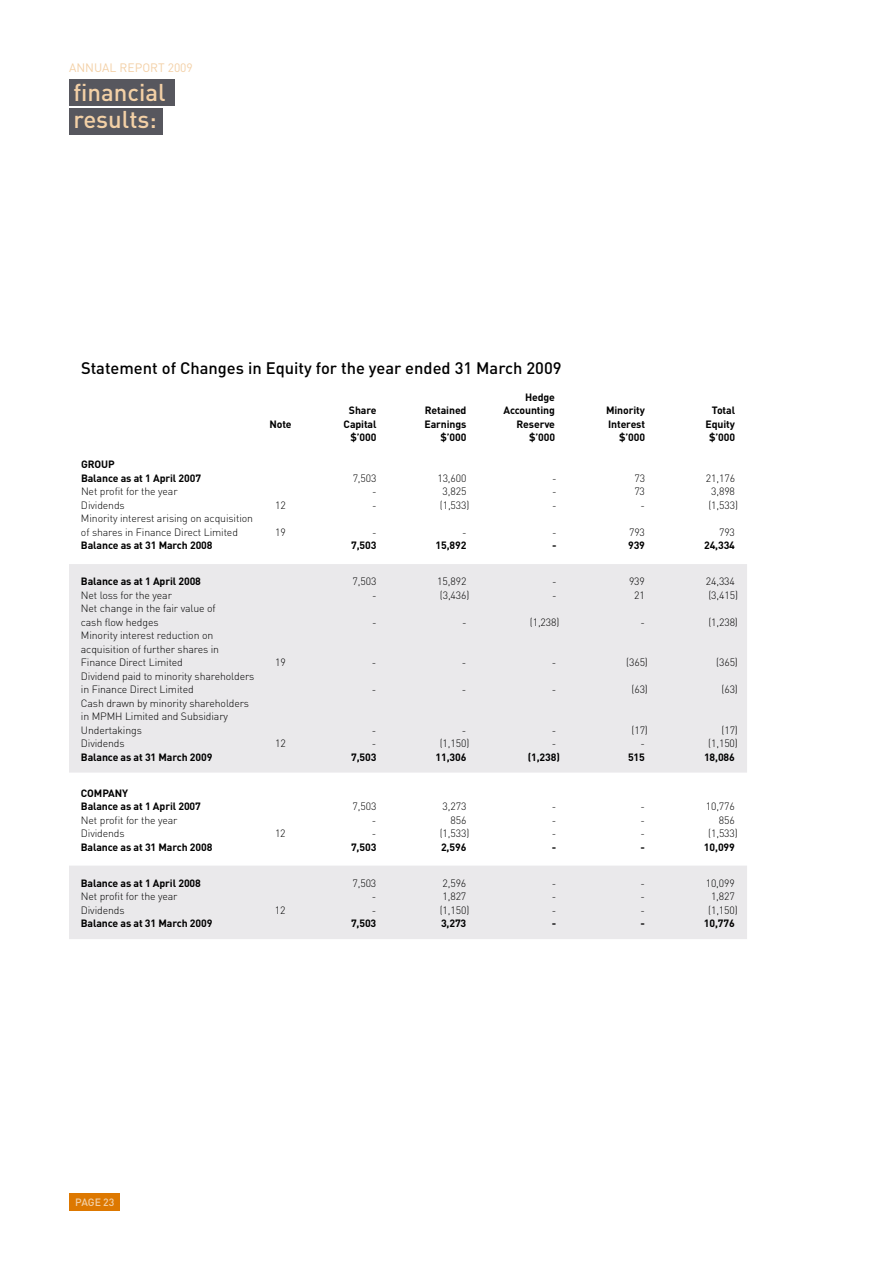
<style>
.page{position:relative;width:893px;height:1263px;background:#fff}
.page>*{position:absolute;margin:0;border:0;box-sizing:border-box;transform-origin:0 0}
.t1{font:500 24px/27.5px "DIN";color:#f3d0a6}
.t2{font:500 16.5px "DIN";color:#000}
.t3{font:12px "DIN";color:#f3d0a6}
.t4{font:300 10.5px/13.5px "DIN";letter-spacing:-.01em;color:#000}
.t5{font:700 10.5px/13.5px "DIN";letter-spacing:-.01em;color:#000;text-align:right}
.t6{font:500 10.5px "DIN";color:#f3d0a6}
</style>
<div class="page">
<div style="left:69px;top:108px;width:94px;height:27px;background:#57575e"></div>
<div style="left:69px;top:80px;width:105px;height:26px;background:#57575e"></div>
<svg style="left:69px;top:564px;width:678px;height:375px;fill:#eae9eb"></svg>
<div style="left:69px;top:1193px;width:51px;height:18px;background:#dd7800"></div>
<p class="t3" style="left:69px;top:60px;width:125px">ANNUAL REPORT 2009</p>
<h1 class="t1" style="left:74px;top:78px;width:94px">financial results:</h1>
<h2 class="t2" style="left:81px;top:357px;width:482px">Statement of Changes in Equity for the year ended 31 March 2009</h2>
<p class="t5" style="left:525px;top:390px;width:31px">Hedge</p>
<p class="t5" style="left:269px;top:416px;width:24px">Note</p>
<p class="t5" style="left:344px;top:403px;width:34px">Share<br>Capital $’000</p>
<p class="t5" style="left:424px;top:403px;width:44px">Retained<br>Earnings $’000</p>
<p class="t5" style="left:503px;top:403px;width:53px">Accounting<br>Reserve $’000</p>
<p class="t5" style="left:606px;top:403px;width:40px">M inority<br>I nterest $’000</p>
<p class="t5" style="left:706px;top:403px;width:31px;text-align:center">Total<br>Equity $’000</p>
<p class="t5" style="left:81px;top:457px;width:122px;text-align:left">GROUP<br>Balance as at 1 April 2007</p>
<p class="t4" style="left:353px;top:471px;width:25px">7,503</p>
<p class="t4" style="left:437px;top:471px;width:31px">13,600</p>
<p class="t4" style="left:552px;top:471px;width:6px">-</p>
<p class="t4" style="left:634px;top:471px;width:12px">73</p>
<p class="t4" style="left:706px;top:471px;width:31px">21,176</p>
<p class="t4" style="left:81px;top:484px;width:98px">Net profit for the year</p>
<p class="t4" style="left:372px;top:484px;width:6px">-</p>
<p class="t4" style="left:443px;top:484px;width:25px">3,825</p>
<p class="t4" style="left:552px;top:484px;width:6px">-</p>
<p class="t4" style="left:634px;top:484px;width:12px">73</p>
<p class="t4" style="left:711px;top:484px;width:25px">3,898</p>
<p class="t4" style="left:81px;top:498px;width:45px">Dividends</p>
<p class="t4" style="left:275px;top:498px;width:12px">12</p>
<p class="t4" style="left:372px;top:498px;width:6px">-</p>
<p class="t4" style="left:440px;top:498px;width:31px">(1,533)</p>
<p class="t4" style="left:552px;top:498px;width:6px">-</p>
<p class="t4" style="left:641px;top:498px;width:6px">-</p>
<p class="t4" style="left:708px;top:498px;width:31px">(1,533)</p>
<p class="t4" style="left:81px;top:511px;width:174px">Minority interest arising on acquisition of shares in Finance Direct Limited</p>
<p class="t4" style="left:275px;top:525px;width:12px">19</p>
<p class="t4" style="left:372px;top:525px;width:6px">-</p>
<p class="t4" style="left:462px;top:525px;width:6px">-</p>
<p class="t4" style="left:552px;top:525px;width:6px">-</p>
<p class="t4" style="left:629px;top:525px;width:17px">793</p>
<p class="t4" style="left:719px;top:525px;width:17px">793</p>
<p class="t5" style="left:81px;top:538px;width:133px">Balance as at 31 March 2008</p>
<p class="t5" style="left:351px;top:538px;width:27px">7,503</p>
<p class="t5" style="left:436px;top:538px;width:32px">15,892</p>
<p class="t5" style="left:552px;top:538px;width:6px">-</p>
<p class="t5" style="left:628px;top:538px;width:18px">939</p>
<p class="t5" style="left:704px;top:538px;width:32px">24,334</p>
<p class="t5" style="left:81px;top:574px;width:122px">Balance as at 1 April 2008</p>
<p class="t4" style="left:353px;top:574px;width:25px">7,503</p>
<p class="t4" style="left:437px;top:574px;width:31px">15,892</p>
<p class="t4" style="left:552px;top:574px;width:6px">-</p>
<p class="t4" style="left:629px;top:574px;width:17px">939</p>
<p class="t4" style="left:706px;top:574px;width:31px">24,334</p>
<p class="t4" style="left:81px;top:588px;width:93px">Net loss for the year</p>
<p class="t4" style="left:372px;top:588px;width:6px">-</p>
<p class="t4" style="left:440px;top:588px;width:31px">(3,436)</p>
<p class="t4" style="left:552px;top:588px;width:6px">-</p>
<p class="t4" style="left:634px;top:588px;width:12px">21</p>
<p class="t4" style="left:708px;top:588px;width:31px">(3,415)</p>
<p class="t4" style="left:81px;top:601px;width:136px">Net change in the fair value of cash flow hedges</p>
<p class="t4" style="left:372px;top:615px;width:6px">-</p>
<p class="t4" style="left:462px;top:615px;width:6px">-</p>
<p class="t4" style="left:530px;top:615px;width:31px">(1,238)</p>
<p class="t4" style="left:640px;top:615px;width:6px">-</p>
<p class="t4" style="left:708px;top:615px;width:31px">(1,238)</p>
<p class="t4" style="left:81px;top:628px;width:140px">Minority interest reduction on acquisition of further shares in<br>Finance Direct Limited</p>
<p class="t4" style="left:81px;top:669px;width:175px">Dividend paid to minority shareholders in Finance Direct Limited</p>
<p class="t4" style="left:81px;top:696px;width:170px">Cash drawn by minority shareholders in MPMH Limited and Subsidiary<br>Undertakings</p>
<p class="t4" style="left:275px;top:655px;width:12px">19</p>
<p class="t4" style="left:372px;top:655px;width:6px">-</p>
<p class="t4" style="left:462px;top:655px;width:6px">-</p>
<p class="t4" style="left:552px;top:655px;width:6px">-</p>
<p class="t4" style="left:626px;top:655px;width:23px">(365)</p>
<p class="t4" style="left:716px;top:655px;width:23px">(365)</p>
<p class="t4" style="left:372px;top:682px;width:6px">-</p>
<p class="t4" style="left:462px;top:682px;width:6px">-</p>
<p class="t4" style="left:552px;top:682px;width:6px">-</p>
<p class="t4" style="left:631px;top:682px;width:18px">(63)</p>
<p class="t4" style="left:721px;top:682px;width:18px">(63)</p>
<p class="t4" style="left:372px;top:723px;width:6px">-</p>
<p class="t4" style="left:462px;top:723px;width:6px">-</p>
<p class="t4" style="left:552px;top:723px;width:6px">-</p>
<p class="t4" style="left:631px;top:723px;width:18px">(17)</p>
<p class="t4" style="left:721px;top:723px;width:18px">(17)</p>
<p class="t4" style="left:81px;top:736px;width:45px">Dividends</p>
<p class="t4" style="left:275px;top:736px;width:12px">12</p>
<p class="t4" style="left:372px;top:736px;width:6px">-</p>
<p class="t4" style="left:440px;top:736px;width:31px">(1,150)</p>
<p class="t4" style="left:552px;top:736px;width:6px">-</p>
<p class="t4" style="left:640px;top:736px;width:6px">-</p>
<p class="t4" style="left:708px;top:736px;width:31px">(1,150)</p>
<p class="t5" style="left:81px;top:750px;width:133px">Balance as at 31 March 2009</p>
<p class="t5" style="left:351px;top:750px;width:27px">7,503</p>
<p class="t5" style="left:435px;top:750px;width:32px">11,306</p>
<p class="t5" style="left:528px;top:750px;width:34px">(1,238)</p>
<p class="t5" style="left:628px;top:750px;width:18px">515</p>
<p class="t5" style="left:704px;top:750px;width:32px">18,086</p>
<p class="t5" style="left:81px;top:786px;width:8px">COMP</p>
<p class="t5" style="left:81px;top:786px;width:122px;text-align:left;text-indent:27px">ANY<br>Balance as at 1 April 2007</p>
<p class="t4" style="left:352px;top:799px;width:25px">7,503</p>
<p class="t4" style="left:442px;top:799px;width:25px">3,273</p>
<p class="t4" style="left:552px;top:799px;width:6px">-</p>
<p class="t4" style="left:640px;top:799px;width:6px">-</p>
<p class="t4" style="left:706px;top:799px;width:31px">10,776</p>
<p class="t4" style="left:81px;top:813px;width:98px">Net profit for the year</p>
<p class="t4" style="left:372px;top:813px;width:6px">-</p>
<p class="t4" style="left:450px;top:813px;width:17px">856</p>
<p class="t4" style="left:552px;top:813px;width:6px">-</p>
<p class="t4" style="left:640px;top:813px;width:6px">-</p>
<p class="t4" style="left:719px;top:813px;width:17px">856</p>
<p class="t4" style="left:81px;top:826px;width:45px">Dividends</p>
<p class="t4" style="left:275px;top:826px;width:12px">12</p>
<p class="t4" style="left:372px;top:826px;width:6px">-</p>
<p class="t4" style="left:440px;top:826px;width:31px">(1,533)</p>
<p class="t4" style="left:552px;top:826px;width:6px">-</p>
<p class="t4" style="left:640px;top:826px;width:6px">-</p>
<p class="t4" style="left:708px;top:826px;width:31px">(1,533)</p>
<p class="t5" style="left:81px;top:840px;width:133px">Balance as at 31 March 2008</p>
<p class="t5" style="left:351px;top:840px;width:27px">7,503</p>
<p class="t5" style="left:441px;top:840px;width:27px">2,596</p>
<p class="t5" style="left:552px;top:840px;width:6px">-</p>
<p class="t5" style="left:640px;top:840px;width:6px">-</p>
<p class="t5" style="left:704px;top:840px;width:32px">10,099</p>
<p class="t5" style="left:81px;top:876px;width:122px">Balance as at 1 April 2008</p>
<p class="t4" style="left:352px;top:876px;width:25px">7,503</p>
<p class="t4" style="left:442px;top:876px;width:25px">2,596</p>
<p class="t4" style="left:552px;top:876px;width:6px">-</p>
<p class="t4" style="left:640px;top:876px;width:6px">-</p>
<p class="t4" style="left:706px;top:876px;width:31px">10,099</p>
<p class="t4" style="left:81px;top:889px;width:98px">Net profit for the year</p>
<p class="t4" style="left:372px;top:889px;width:6px">-</p>
<p class="t4" style="left:442px;top:889px;width:25px">1,827</p>
<p class="t4" style="left:552px;top:889px;width:6px">-</p>
<p class="t4" style="left:640px;top:889px;width:6px">-</p>
<p class="t4" style="left:711px;top:889px;width:25px">1,827</p>
<p class="t4" style="left:81px;top:903px;width:45px">Dividends</p>
<p class="t4" style="left:275px;top:903px;width:12px">12</p>
<p class="t4" style="left:372px;top:903px;width:6px">-</p>
<p class="t4" style="left:440px;top:903px;width:31px">(1,150)</p>
<p class="t4" style="left:552px;top:903px;width:6px">-</p>
<p class="t4" style="left:640px;top:903px;width:6px">-</p>
<p class="t4" style="left:708px;top:903px;width:31px">(1,150)</p>
<p class="t5" style="left:81px;top:916px;width:133px">Balance as at 31 March 2009</p>
<p class="t5" style="left:351px;top:916px;width:27px">7,503</p>
<p class="t5" style="left:441px;top:916px;width:27px">3,273</p>
<p class="t5" style="left:552px;top:916px;width:6px">-</p>
<p class="t5" style="left:640px;top:916px;width:6px">-</p>
<p class="t5" style="left:704px;top:916px;width:32px">10,776</p>
<p class="t6" style="left:75px;top:1196px;width:41px">page 23</p>
</div>
